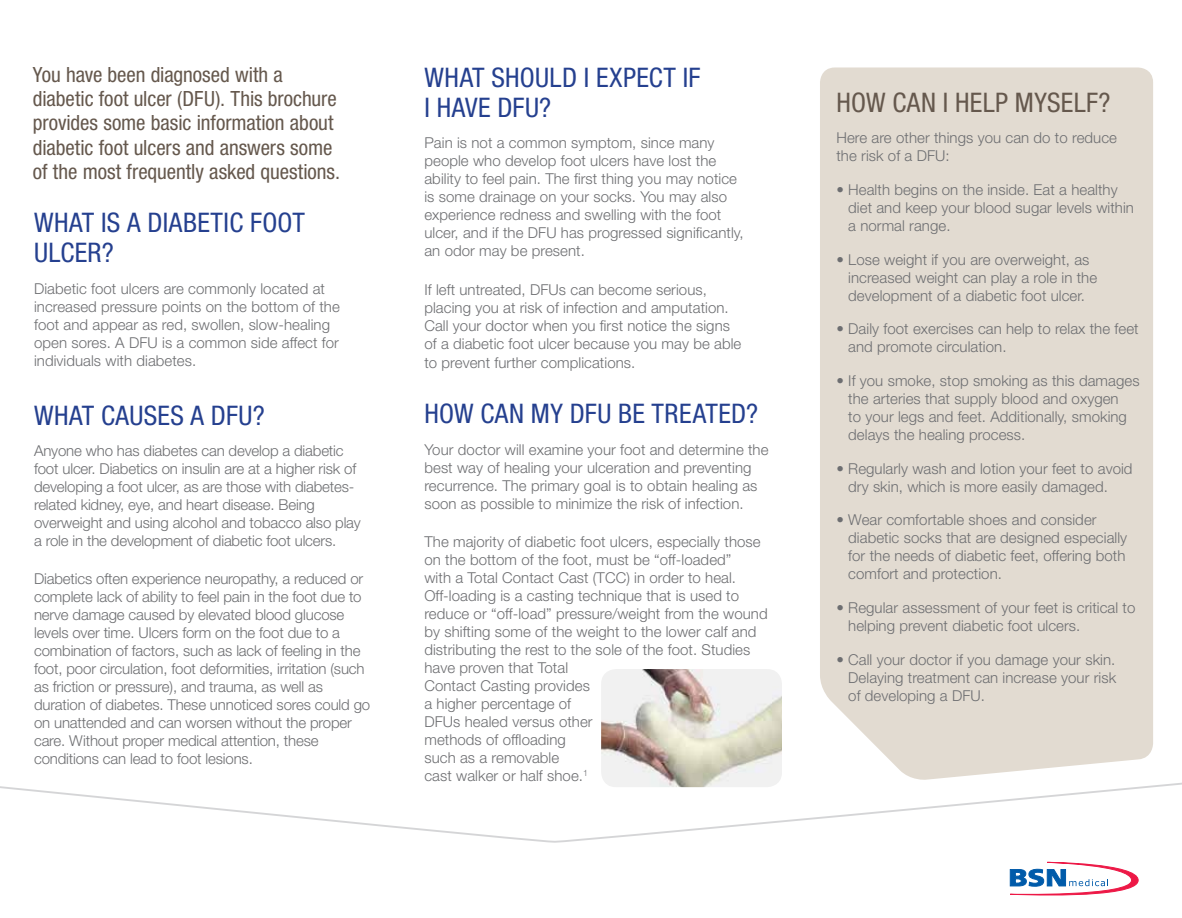
<style>
.page{position:relative;width:1182px;height:918px;background:#fff}
.page>*{position:absolute;margin:0;border:0;box-sizing:border-box;transform-origin:0 0}
.t1{font:condensed 27px "Helvetica Neue LT Std";letter-spacing:.025em;color:#25408f}
.t2{font:condensed 27px "Helvetica Neue LT Std";letter-spacing:.01em;color:#65584d}
.t3{font:condensed 21px/24px "Helvetica Neue LT Std";letter-spacing:-.005em;color:#65584d}
.t4{font:300 15px/18px "Helvetica Neue LT Std";letter-spacing:.005em;color:#6d6e71}
</style>
<div class="page">
<div style="left:820px;top:67px;width:332px;height:663px;background:#e2dbd1"></div>
<svg style="left:0;top:730px;width:1181px;height:166px"></svg>
<svg style="left:1009px;top:862px;width:129px;height:33px"></svg>
<img style="left:601px;top:669px;width:181px;height:118px">
<h2 class="t3" style="left:33px;top:63px;width:308px">You have been diagnosed with a diabetic foot ulcer (DFU). This brochure provides some basic information about diabetic foot ulcers and answers some of the most frequently asked questions.</h2>
<h1 class="t1" style="left:34px;top:207px;width:127px">WHAT IS ADIABETIC</h1>
<h1 class="t1" style="left:250px;top:207px;width:15px">FOOT</h1>
<h1 class="t1" style="left:34px;top:237px;width:15px">ULCER</h1>
<h1 class="t1" style="left:102px;top:237px;width:13px">?</h1>
<p class="t4" style="left:34px;top:279px;width:307px">Diabetic foot ulcers are commonly located at increased pressure points on the bottom of the foot and appear as red, swollen, slow-healing open sores. A DFU is a common side affect for individuals with diabetes.</p>
<h1 class="t1" style="left:34px;top:399px;width:82px">WHAT CAUSES</h1>
<h1 class="t1" style="left:191px;top:399px;width:76px">ADFU?</h1>
<p class="t4" style="left:34px;top:441px;width:328px">Anyone who has diabetes can develop a diabetic foot ulcer. Diabetics on insulin are at a higher risk of developing a foot ulcer, as are those with diabetes&shy;related kidney, eye, and heart disease. Being overweight and using alcohol and tobacco also play a role in the development of diabetic foot ulcers.</p>
<p class="t4" style="left:34px;top:570px;width:338px">Diabetics often experience neuropathy, a reduced or complete lack of ability to feel pain in the foot due to nerve damage caused by elevated blood glucose levels over time. Ulcers form on the foot due to a combination of factors, such as lack of feeling in the foot, poor circulation, foot deformities, irritation (such as friction or pressure), and trauma, as well as duration of diabetes. These unnoticed sores could go on unattended and can worsen without the proper care. Without proper medical attention, these conditions can lead to foot lesions.</p>
<h1 class="t1" style="left:424px;top:62px;width:111px">WHAT SHOULD</h1>
<h1 class="t1" style="left:583px;top:62px;width:54px">I EXPECT</h1>
<h1 class="t1" style="left:682px;top:62px;width:9px">IF</h1>
<h1 class="t1" style="left:424px;top:92px;width:128px">I HAVE DFU?</h1>
<p class="t4" style="left:424px;top:134px;width:321px">Pain is not a common symptom, since many people who develop foot ulcers have lost the ability to feel pain. The first thing you may notice is some drainage on your socks. You may also experience redness and swelling with the foot ulcer, and if the DFU has progressed significantly, an odor may be present.</p>
<p class="t4" style="left:424px;top:280px;width:318px">If left untreated, DFUs can become serious, placing you at risk of infection and amputation.<br>Call your doctor when you first notice the signs of a diabetic foot ulcer because you may be able</p>
<p class="t4" style="left:424px;top:353px;width:212px">to prevent further complications.</p>
<h1 class="t1" style="left:424px;top:398px;width:160px">HOW CAN MY DFU</h1>
<h1 class="t1" style="left:618px;top:398px;width:48px">BE TREATED</h1>
<h1 class="t1" style="left:746px;top:398px;width:13px">?</h1>
<p class="t4" style="left:424px;top:440px;width:345px">Your doctor will examine your foot and determine the best way of healing your ulceration and preventing recurrence. The primary goal is to obtain healing as soon as possible to minimize the risk of infection.</p>
<p class="t4" style="left:424px;top:533px;width:345px">The majority of diabetic foot ulcers, especially those on the bottom of the foot, must be “off-loaded”<br>with a Total Contact Cast (TCC) in order to heal.<br>Off-loading is a casting technique that is used to reduce or “off-load” pressure/weight from the wound by shifting some of the weight to the lower calf and distributing the rest to the sole of the foot. Studies have proven that Total<br>Contact Casting provides<br>a higher percentage of<br>DFUs healed versus other<br>methods of offloading<br>such as a removable<br>cast walker or half shoe.<sup>1</sup></p>
<h1 class="t2" style="left:836px;top:87px;width:225px">HOW CAN I HELP MYSELF</h1>
<h1 class="t2" style="left:1098px;top:87px;width:13px">?</h1>
<p class="t4" style="left:836px;top:129px;width:282px">Here are other things you can do to reduce the risk of a DFU:</p>
<p class="t4" style="left:848px;top:180px;width:287px;text-indent:-12px">• Health begins on the inside. Eat a healthy diet and keep your blood sugar levels within a normal range.</p>
<p class="t4" style="left:848px;top:250px;width:250px;text-indent:-12px">• Lose weight if you are overweight, as increased weight can play a role in the development of a diabetic foot ulcer.</p>
<p class="t4" style="left:848px;top:320px;width:292px;text-indent:-12px">• Daily foot exercises can help to relax the feet and promote circulation.</p>
<p class="t4" style="left:848px;top:371px;width:293px;text-indent:-12px">• If you smoke, stop smoking as this damages the arteries that supply blood and oxygen<br>to your legs and feet. Additionally, smoking delays the healing process.</p>
<p class="t4" style="left:848px;top:459px;width:286px;text-indent:-12px">• Regularly wash and lotion your feet to avoid dry skin, which is more easily damaged.</p>
<p class="t4" style="left:848px;top:511px;width:280px;text-indent:-12px">• Wear comfortable shoes and consider diabetic socks that are designed especially for the needs of diabetic feet, offering both comfort and protection.</p>
<p class="t4" style="left:848px;top:598px;width:289px;text-indent:-12px">• Regular assessment of your feet is critical to helping prevent diabetic foot ulcers.</p>
<p class="t4" style="left:848px;top:650px;width:269px;text-align:justify;text-indent:-12px">• Call your doctor if you damage your skin.<br>Delaying treatment can increase your risk of developing a DFU.</p>
</div>
